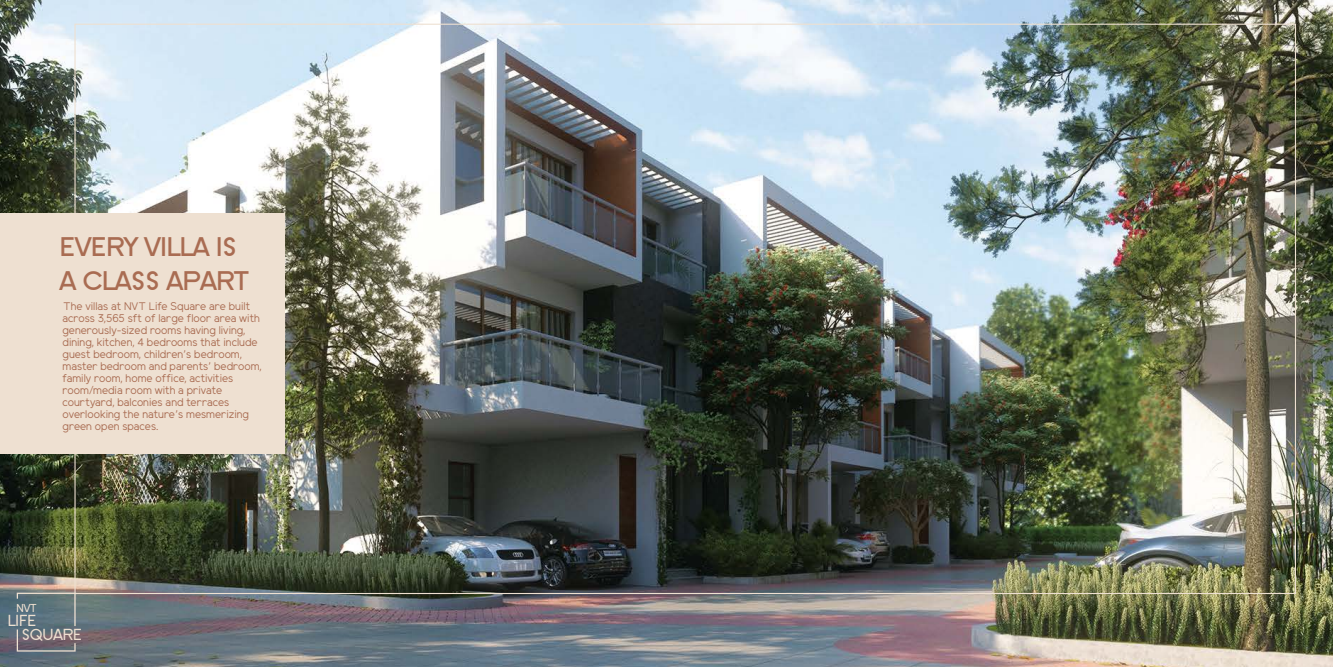
<style>
.page{position:relative;width:1333px;height:667px;background:#fff}
.page>*{position:absolute;margin:0;border:0;box-sizing:border-box;transform-origin:0 0}
.t1{font:700 28px/33.3px "SF Old Republic SC";letter-spacing:-.03em;color:#a96c52}
.t2{font:16.6px/14.1px "SF Old Republic SC";letter-spacing:-.04em;color:#eee0d1}
.t3{font:12px "SF Old Republic SC";color:#eee0d1}
.t4{font:11px/12px "Elliot Sans";color:#a96c52}
</style>
<div class="page">
<img style="left:0;top:0;width:1332px;height:666px">
<img style="left:74px;top:24px;width:1221px;height:569px">
<svg style="left:17px;top:592px;width:59px;height:59px;background:#68737b"></svg>
<div style="left:0;top:213px;width:284px;height:240px;background:#eee0d1"></div>
<h1 class="t1" style="left:59px;top:230px;width:191px">EVERY VILLA IS<br>A CLASS APART</h1>
<p class="t4" style="left:63px;top:301px;width:201px">The villas at NVT Life Square are built across 3,565 sft of large floor area with generously-sized rooms having living, dining, kitchen, 4 bedrooms that include guest bedroom, children’s bedroom, master bedroom and parents’ bedroom, family room, home office, activities room/media room with a private courtyard, balconies and terraces overlooking the nature’s mesmerizing green open spaces.</p>
<p class="t3" style="left:16px;top:601px;width:22px">NVT</p>
<h2 class="t2" style="left:22px;top:613px;width:62px;text-indent:-14px">LIFE<br>SQUARE</h2>
</div>
